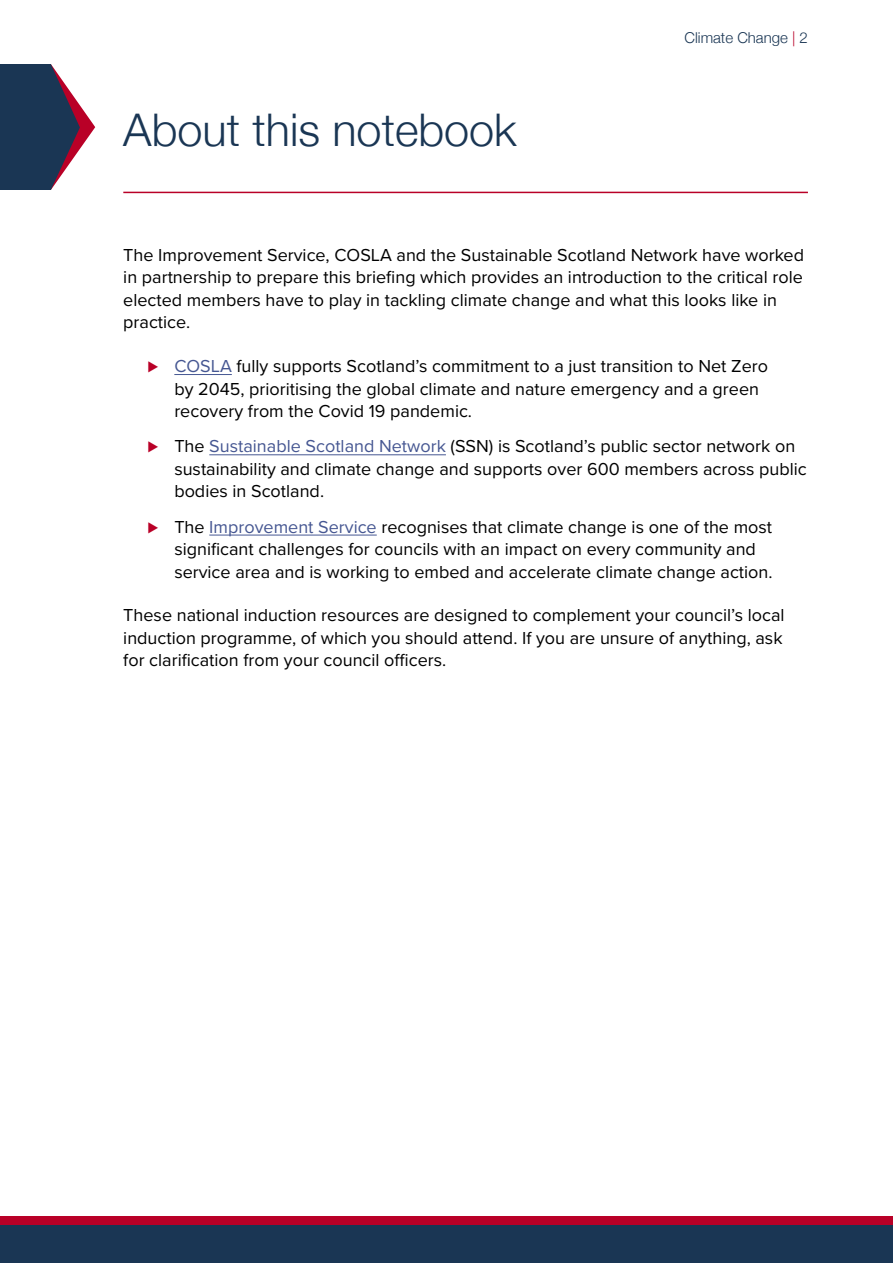
<style>
.page{position:relative;width:893px;height:1263px;background:#fff}
.page>*{position:absolute;margin:0;border:0;box-sizing:border-box;transform-origin:0 0}
.t1{font:300 45px "Helvetica Neue";color:#1a3654}
.bulleted_list{font:18px/22.5px "Proxima Nova";color:#000}
.body_text{font:18px/22.5px "Proxima Nova";color:#000}
.t2{font:300 15px "Helvetica Neue";color:#1a3654}
.s1{color:#b90027}
.s2{color:#465792}
</style>
<div class="page">
<div style="left:0;top:1225px;width:893px;height:38px;background:#1a3654"></div>
<div style="left:0;top:1216px;width:893px;height:9px;background:#b90027"></div>
<hr style="left:123px;top:192px;width:685px;height:1px;background:#b90027">
<div style="left:0;top:64px;width:51px;height:126px;background:#1a3654"></div>
<svg style="left:51px;top:64px;width:44px;height:126px"></svg>
<hr style="left:174px;top:374px;width:58px;height:1px;background:#465792">
<hr style="left:209px;top:454px;width:237px;height:1px;background:#465792">
<hr style="left:209px;top:535px;width:168px;height:1px;background:#465792">
<h2 class="t1" style="left:123px;top:93px;width:395px">About this notebook</h2>
<p class="t2" style="left:685px;top:26px;width:125px">Climate Change <span class="s1">|</span> 2</p>
<p class="body_text" style="left:123px;top:243px;width:682px">The Improvement Service, COSLA and the Sustainable Scotland Network have worked in partnership to prepare this briefing which provides an introduction to the critical role elected members have to play in tackling climate change and what this looks like in practice.</p>
<p class="bulleted_list" style="left:174px;top:354px;width:595px;text-indent:-27px"><span class="s1">⊲</span> <span class="s2">COSLA</span> fully supports Scotland’s commitment to a just transition to Net Zero by 2045, prioritising the global climate and nature emergency and a green recovery from the Covid 19 pandemic.</p>
<p class="bulleted_list" style="left:174px;top:434px;width:634px;text-indent:-27px"><span class="s1">⊲</span> The <span class="s2">Sustainable Scotland Network</span> (SSN) is Scotland’s public sector network on sustainability and climate change and supports over 600 members across public bodies in Scotland.</p>
<p class="bulleted_list" style="left:174px;top:515px;width:600px;text-indent:-27px"><span class="s1">⊲</span> The <span class="s2">Improvement Service</span> recognises that climate change is one of the most significant challenges for councils with an impact on every community and service area and is working to embed and accelerate climate change action.</p>
<p class="body_text" style="left:123px;top:603px;width:663px;text-align:justify">These national induction resources are designed to complement your council’s local induction programme, of which you should attend. If you are unsure of anything, ask for clarification from your council officers.</p>
</div>
